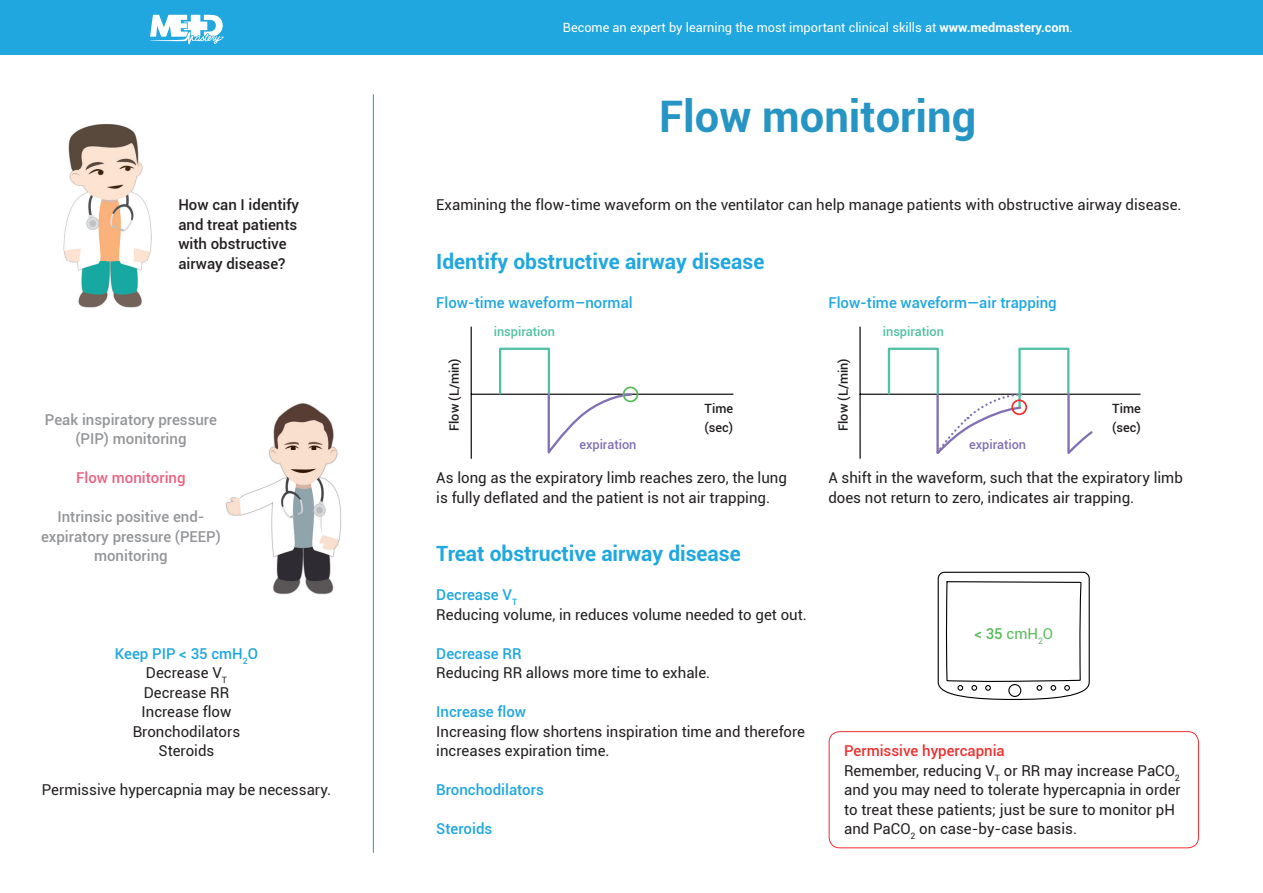
<style>
.page{position:relative;width:1263px;height:893px;background:#fff}
.page>*{position:absolute;margin:0;border:0;box-sizing:border-box;transform-origin:0 0}
.t1{font:700 43.5px "Roboto";color:#2795c3}
.t2{font:700 21px "Roboto";color:#20a7df}
.t3{font:15px/19.5px "Roboto";color:#231f20}
.t4{font:500 15px "Roboto";color:#20a7df}
.t5{font:500 15px/19.5px "Roboto";color:#939598;text-align:center}
.t6{font:500 15px/19.5px "Roboto";color:#231f20}
.t7{font:500 15px "Roboto";color:#ec6181}
.t8{font:15px "Roboto";color:#59bb5c}
.t9{font:12.75px "Roboto";color:#fff}
.t10{font:500 12.75px "Roboto";color:#231f20}
.t11{font:500 12.75px "Roboto";color:#52c0a2}
.t12{font:500 12.75px "Roboto";color:#8170b3}
.s1{font-weight:500;color:#20a7df}
.s2{font-weight:700}
.s3{font-weight:500}
.s4{font-weight:500;color:#ee3030}
</style>
<div class="page">
<div style="left:0;top:0;width:1263px;height:54px;background:#20a7df"></div>
<svg style="left:150px;top:15px;width:74px;height:29px"></svg>
<hr style="left:373px;top:95px;width:1px;height:757px;background:#2795c3">
<img style="left:64px;top:124px;width:88px;height:184px">
<hr style="left:471px;top:327px;width:1px;height:131px;background:#000">
<hr style="left:471px;top:394px;width:262px;height:1px;background:#000">
<div style="left:499px;top:348px;width:51px;height:47px;border:2px solid #52c0a2"></div>
<svg style="left:546px;top:392px;width:87px;height:62px"></svg>
<div style="left:623px;top:386px;width:15px;height:16px;border:2px solid #59bb5c;border-radius:50%"></div>
<hr style="left:859px;top:327px;width:2px;height:131px;background:#000">
<hr style="left:860px;top:394px;width:280px;height:1px;background:#000">
<div style="left:888px;top:348px;width:51px;height:47px;border:2px solid #52c0a2"></div>
<svg style="left:935px;top:347px;width:160px;height:107px"></svg>
<div style="left:1011px;top:399px;width:16px;height:16px;border:2px solid #ee3030;border-radius:50%"></div>
<img style="left:225px;top:403px;width:117px;height:191px">
<div style="left:829px;top:731px;width:370px;height:117px;border:1px solid #ee3030;border-radius:11px"></div>
<svg style="left:937px;top:571px;width:153px;height:129px"></svg>
<p class="t6" style="left:178px;top:194px;width:122px">How can I identify and treat patients with obstructive airway disease?</p>
<p class="t5" style="left:45px;top:409px;width:173px">Peak inspiratory pressure (PIP) monitoring</p>
<p class="t7" style="left:76px;top:467px;width:111px">Flow monitoring</p>
<p class="t5" style="left:41px;top:506px;width:181px">Intrinsic positive end&shy;expiratory pressure (PEEP) monitoring</p>
<p class="t3" style="left:115px;top:643px;width:145px;text-align:center"><span class="s1">Keep PIP &lt; 35 cmH</span><sub>2</sub><span class="s1">O<br></span>Decrease V<sub>T<br></sub>Decrease RR<br>Increase flow<br>Bronchodilators<br>Steroids</p>
<p class="t3" style="left:42px;top:779px;width:291px">Permissive hypercapnia may be necessary.</p>
<p class="t9" style="left:563px;top:18px;width:512px">Become an expert by learning the most important clinical skills at <span class="s2">www.medmastery.com</span>.</p>
<h1 class="t1" style="left:659px;top:86px;width:319px">Flow monitoring</h1>
<p class="t3" style="left:436px;top:194px;width:747px">Examining the flow-time waveform on the ventilator can help manage patients with obstructive airway disease.</p>
<h2 class="t2" style="left:436px;top:246px;width:330px">Identify obstructive airway disease</h2>
<p class="t4" style="left:436px;top:292px;width:198px">Flow-time waveform–normal</p>
<p class="t4" style="left:828px;top:292px;width:230px">Flow-time waveform—air trapping</p>
<p class="t10" style="left:445px;top:431px;width:74px;rotate:-90deg">Flow (L/min)</p>
<p class="t11" style="left:494px;top:323px;width:63px">inspiration</p>
<p class="t12" style="left:579px;top:435px;width:59px">expiration</p>
<p class="t10" style="left:705px;top:399px;width:30px">Time</p>
<p class="t10" style="left:704px;top:418px;width:30px">(sec)</p>
<p class="t10" style="left:834px;top:431px;width:74px;rotate:-90deg">Flow (L/min)</p>
<p class="t11" style="left:883px;top:323px;width:63px">inspiration</p>
<p class="t12" style="left:969px;top:435px;width:59px">expiration</p>
<p class="t10" style="left:1112px;top:399px;width:30px">Time</p>
<p class="t10" style="left:1112px;top:418px;width:30px">(sec)</p>
<p class="t3" style="left:436px;top:467px;width:352px">As long as the expiratory limb reaches zero, the lung is fully deflated and the patient is not air trapping.</p>
<p class="t3" style="left:828px;top:467px;width:356px">A shift in the waveform, such that the expiratory limb does not return to zero, indicates air trapping.</p>
<h2 class="t2" style="left:436px;top:539px;width:306px">Treat obstructive airway disease</h2>
<p class="t3" style="left:436px;top:584px;width:372px"><span class="s1">Decrease V</span><sub>T<br></sub>Reducing volume, in reduces volume needed to get out.</p>
<p class="t4" style="left:436px;top:643px;width:87px">Decrease RR</p>
<p class="t3" style="left:436px;top:662px;width:275px">Reducing RR allows more time to exhale.</p>
<p class="t4" style="left:436px;top:701px;width:91px">Increase flow</p>
<p class="t3" style="left:436px;top:721px;width:370px">Increasing flow shortens inspiration time and therefore increases expiration time.</p>
<p class="t4" style="left:436px;top:779px;width:109px">Bronchodilators</p>
<p class="t4" style="left:436px;top:818px;width:57px">Steroids</p>
<p class="t8" style="left:974px;top:623px;width:80px"><span class="s3">&lt; 35</span> cmH<sub>2</sub>O</p>
<p class="t3" style="left:844px;top:740px;width:338px"><span class="s4">Permissive hypercapnia<br></span>Remember, reducing V<sub>T</sub> or RR may increase PaCO<sub>2 </sub>and you may need to tolerate hypercapnia in order to treat these patients; just be sure to monitor pH and PaCO<sub>2</sub> on case-by-case basis.</p>
</div>
